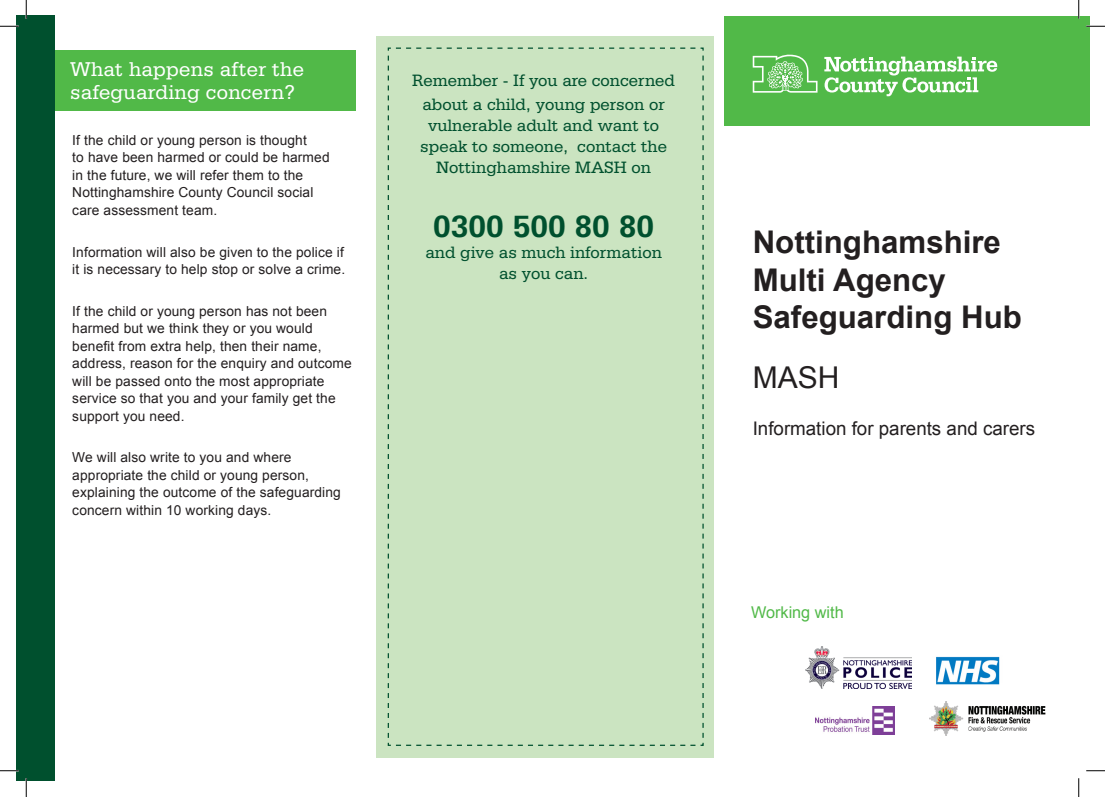
<style>
.page{position:relative;width:1105px;height:797px;background:#fff}
.page>*{position:absolute;margin:0;border:0;box-sizing:border-box;transform-origin:0 0}
.t1{font:700 32.5px "Serifa BT";color:#00502e}
.t2{font:700 31.25px "Arial";color:#231f20}
.t3{font:30px "Arial";color:#231f20}
.t4{font:21.25px/22.5px "Serifa BT";letter-spacing:.01em;color:#fff}
.t5{font:18.75px "Arial";color:#231f20}
.t6{font:17.5px/21px "Serifa BT";color:#00502e;text-align:center}
.t7{font:16.25px "Arial";color:#51b948}
.t8{font:13.75px/17.5px "Arial";letter-spacing:.01em;color:#231f20}
</style>
<div class="page">
<div style="left:53px;top:51px;width:303px;height:60px;background:#51b948"></div>
<div style="left:724px;top:16px;width:365px;height:109px;background:#51b948"></div>
<svg style="left:753px;top:55px;width:64px;height:38px"></svg>
<svg style="left:824px;top:57px;width:173px;height:39px"></svg>
<div style="left:16px;top:16px;width:39px;height:765px;background:#00502e"></div>
<img style="left:806px;top:646px;width:105px;height:42px">
<img style="left:816px;top:706px;width:79px;height:28px">
<img style="left:930px;top:701px;width:115px;height:34px">
<div style="left:377px;top:37px;width:337px;height:721px;background:#cbe4c1"></div>
<svg style="left:387px;top:47px;width:317px;height:699px"></svg>
<img style="left:936px;top:656px;width:64px;height:29px">
<svg style="left:0;top:25px;width:19px;height:2px"></svg>
<svg style="left:1086px;top:25px;width:19px;height:2px"></svg>
<svg style="left:0;top:770px;width:19px;height:1px"></svg>
<svg style="left:1086px;top:770px;width:19px;height:1px"></svg>
<svg style="left:25px;top:0;width:2px;height:19px"></svg>
<svg style="left:25px;top:778px;width:2px;height:19px"></svg>
<svg style="left:1078px;top:0;width:1px;height:19px"></svg>
<svg style="left:1078px;top:778px;width:1px;height:19px"></svg>
<p class="t4" style="left:70px;top:58px;width:235px">What happens after the safeguarding concern?</p>
<p class="t8" style="left:72px;top:131px;width:259px">If the child or young person is thought<br>to have been harmed or could be harmed in the future, we will refer them to the Nottinghamshire County Council social care assessment team.</p>
<p class="t8" style="left:72px;top:243px;width:274px">Information will also be given to the police if it is necessary to help stop or solve a crime.</p>
<p class="t8" style="left:72px;top:302px;width:281px">If the child or young person has not been harmed but we think they or you would benefit from extra help, then their name, address, reason for the enquiry and outcome will be passed onto the most appropriate service so that you and your family get the support you need.</p>
<p class="t8" style="left:72px;top:449px;width:270px">We will also write to you and where appropriate the child or young person, explaining the outcome of the safeguarding concern within 10 working days.</p>
<p class="t6" style="left:412px;top:68px;width:264px;line-height:24px">Remember - If you are concerned about a child, young person or</p>
<p class="t6" style="left:420px;top:114px;width:248px">vulnerable adult and want to speak to someone, contact the<br>Nottinghamshire MASH on</p>
<p class="t1" style="left:433px;top:206px;width:223px">0300 500 80 80</p>
<p class="t6" style="left:425px;top:242px;width:238px">and give as much information as you can.</p>
<p class="t2" style="left:753px;top:225px;width:250px">Nottinghamshire</p>
<p class="t2" style="left:753px;top:262px;width:195px">Multi Agency</p>
<p class="t2" style="left:753px;top:300px;width:271px">Safeguarding Hub</p>
<p class="t3" style="left:753px;top:361px;width:88px">MASH</p>
<p class="t5" style="left:753px;top:417px;width:284px">Information for parents and carers</p>
<p class="t7" style="left:751px;top:603px;width:94px">Working with</p>
</div>
